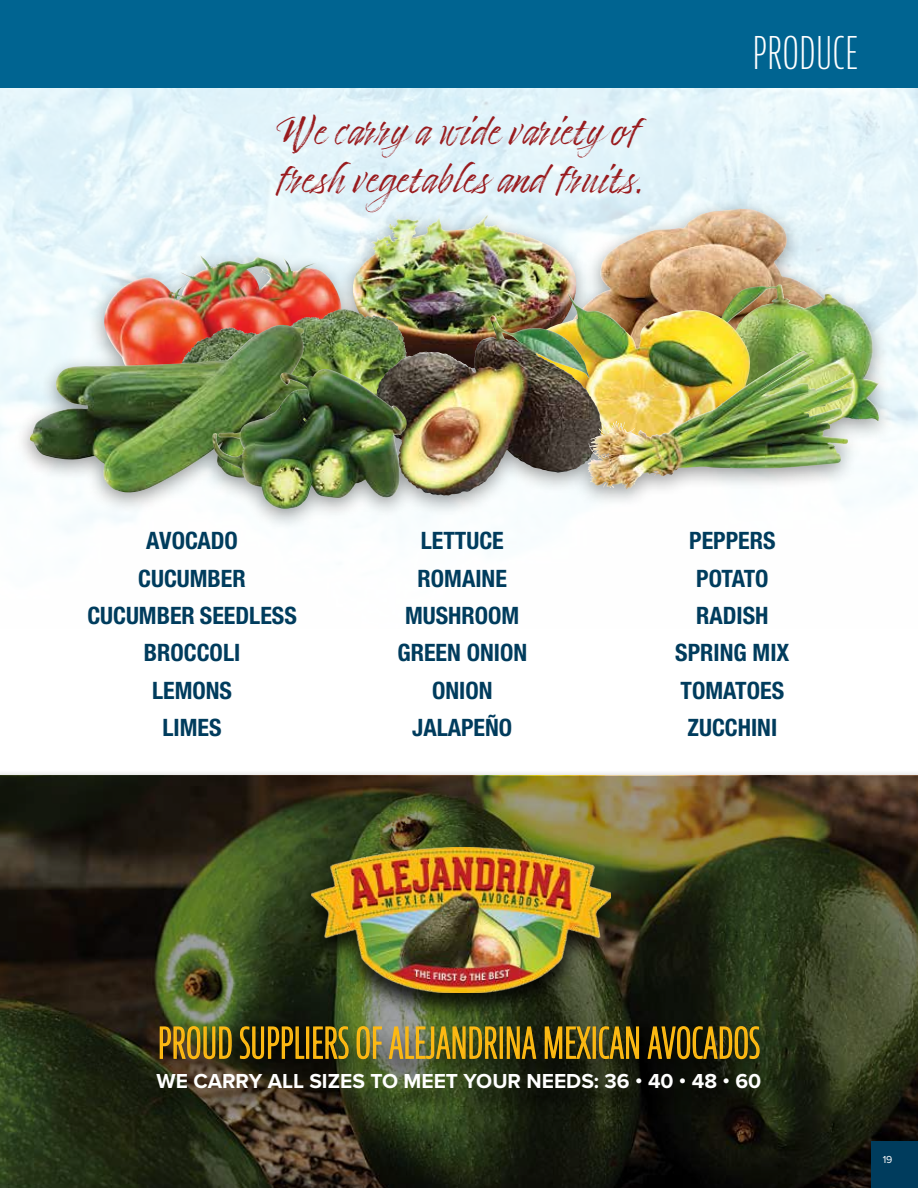
<style>
.page{position:relative;width:918px;height:1188px;background:#fff}
.page>*{position:absolute;margin:0;border:0;box-sizing:border-box;transform-origin:0 0}
.t1{font:300 extra-condensed 48px "Bernina Sans";color:#fff}
.t2{font:300 extra-condensed 45px "Bernina Sans";color:#fdb913}
.t3{font:36px/47.8px "Timberline";letter-spacing:.02em;color:#991b1e}
.t4{font:700 condensed 24px/37.3px "Helvetica Neue";color:#003c5d;text-align:center}
.t5{font:700 21px "Proxima Nova";color:#fff}
.t6{font:10.5px "Proxima Nova";color:#fff}
</style>
<div class="page">
<div style="left:0;top:0;width:918px;height:88px;background:#006491"></div>
<svg style="left:0;top:776px;width:918px;height:412px;background:#32341b"></svg>
<div style="left:298px;top:846px;width:327px;height:176px;background:#000;opacity:.8"></div>
<img style="left:312px;top:848px;width:299px;height:145px">
<div style="left:142px;top:1025px;width:633px;height:91px;background:#000;opacity:.8"></div>
<svg style="left:159px;top:1025px;width:74px;height:35px;background:#856c18"></svg>
<svg style="left:239px;top:1025px;width:66px;height:35px;background:#5e4a0b"></svg>
<div style="left:306px;top:1026px;width:3px;height:33px;border:2px solid #fdb913"></div>
<svg style="left:312px;top:1025px;width:37px;height:35px"></svg>
<img style="left:355px;top:1019px;width:143px;height:46px">
<div style="left:500px;top:1026px;width:3px;height:33px;border:2px solid #fdb913"></div>
<svg style="left:506px;top:1019px;width:31px;height:46px"></svg>
<svg style="left:544px;top:1013px;width:48px;height:50px;background:#645416"></svg>
<div style="left:593px;top:1026px;width:3px;height:33px;border:2px solid #fdb913"></div>
<svg style="left:598px;top:1019px;width:42px;height:46px;background:#655413"></svg>
<svg style="left:647px;top:1025px;width:113px;height:40px;background:#5e4c0d"></svg>
<div style="left:14px;top:197px;width:882px;height:334px;background:#000;opacity:.4"></div>
<img style="left:567px;top:209px;width:269px;height:85px">
<img style="left:103px;top:255px;width:241px;height:114px">
<img style="left:364px;top:218px;width:120px;height:43px">
<img style="left:718px;top:285px;width:161px;height:145px">
<img style="left:517px;top:294px;width:255px;height:171px">
<img style="left:267px;top:309px;width:77px;height:43px">
<img style="left:376px;top:317px;width:121px;height:167px">
<img style="left:611px;top:352px;width:189px;height:85px">
<img style="left:30px;top:325px;width:289px;height:168px">
<img style="left:212px;top:369px;width:195px;height:140px">
<div style="left:871px;top:1141px;width:47px;height:47px;background:#003c5d"></div>
<h3 class="t3" style="left:276px;top:108px;width:368px">We carry a wide variety of fresh vegetables and fruits.</h3>
<h1 class="t1" style="left:752px;top:24px;width:107px">PRODUCE</h1>
<p class="t4" style="left:87px;top:522px;width:211px">AVOCADO<br>CUCUMBER<br>CUCUMBER SEEDLESS<br>BROCCOLI<br>LEMONS<br>LIMES</p>
<p class="t4" style="left:397px;top:522px;width:131px">LETTUCE<br>ROMAINE<br>MUSHROOM<br>GREEN ONION<br>ONION<br>JALAPEÑO</p>
<p class="t4" style="left:675px;top:522px;width:116px">PEPPERS<br>POTATO<br>RADISH<br>SPRING MIX<br>TOMATOES<br>ZUCCHINI</p>
<h2 class="t2" style="left:158px;top:1017px;width:604px">PROUD SUPPLIERS OF ALEJANDRINA MEXICAN AVOCADOS</h2>
<p class="t5" style="left:157px;top:1065px;width:606px">WE CARRY ALL SIZES TO MEET YOUR NEEDS: 36 • 40 • 48 • 60</p>
<p class="t6" style="left:883px;top:1154px;width:11px">19</p>
</div>
